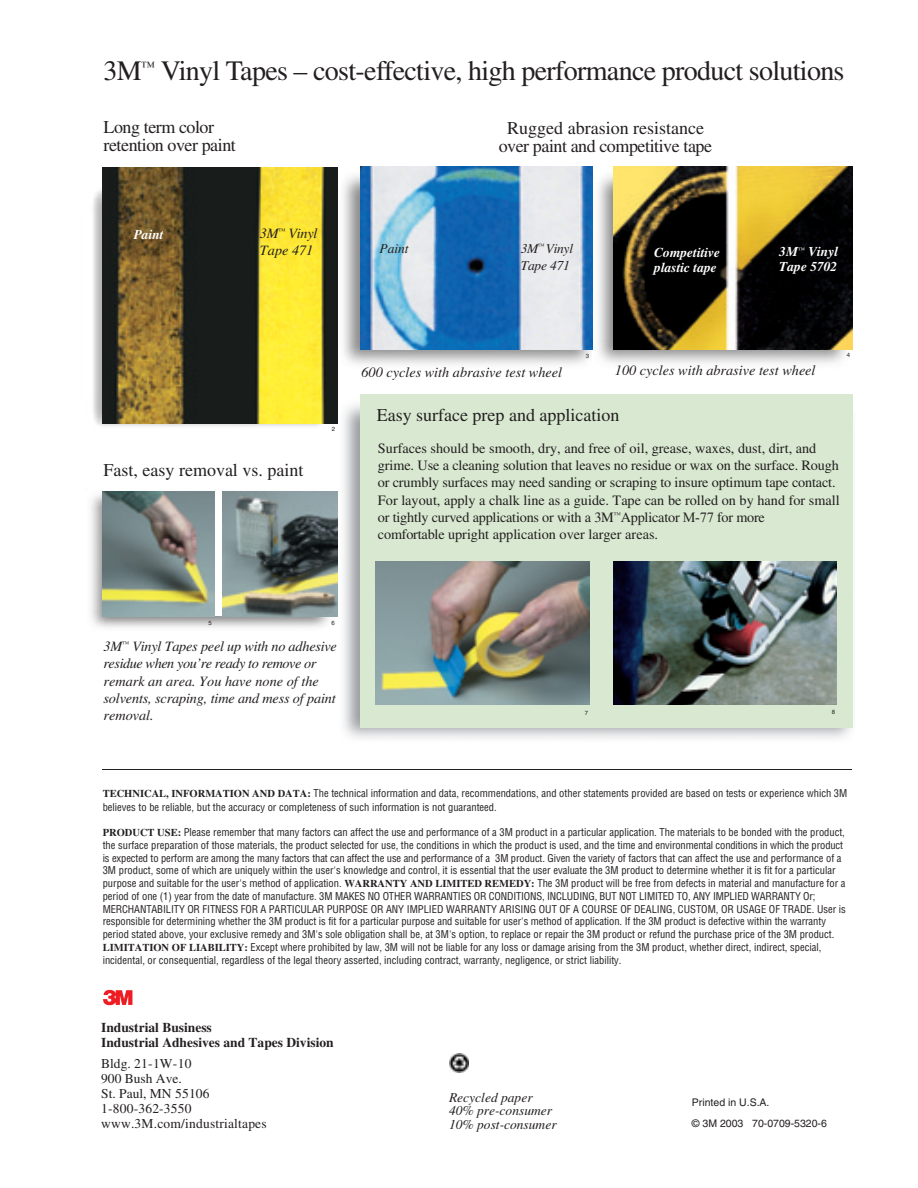
<style>
.page{position:relative;width:918px;height:1188px;background:#fff}
.page>*{position:absolute;margin:0;border:0;box-sizing:border-box;transform-origin:0 0}
.t1{font:28.05px "Times";letter-spacing:-.025em;color:#231f20}
.t2{font:18px/18px "Times";letter-spacing:-.025em;color:#231f20}
.t3{font:18px "Times";color:#231f20}
.t4{font:14.25px/17.2px "Times";letter-spacing:-.01em;color:#231f20}
.t5{font:italic 14.25px/17.2px "Times";letter-spacing:-.005em;color:#231f20}
.t6{font:13.5px/15px "Times";letter-spacing:.015em;color:#231f20}
.t7{font:700 13.5px/15.8px "Times";color:#231f20}
.t8{font:italic 13.5px/13.5px "Times";color:#231f20}
.t9{font:italic 700 13.5px/15px "Times";color:#fff}
.t10{font:italic 13.5px/17.2px "Times";letter-spacing:-.02em;color:#231f20}
.t11{font:condensed 10.5px/12.8px "Helvetica";color:#231f20}
.t12{font:10.5px/21px "Helvetica";color:#231f20}
.t13{font:6px "Helvetica";color:#231f20}
.s1{font-family:"Times New Roman"}
.s2{font-family:"Times";font-weight:700;font-stretch:normal}
</style>
<div class="page">
<img style="left:91px;top:494px;width:245px;height:134px">
<img style="left:93px;top:190px;width:245px;height:237px">
<img style="left:592px;top:168px;width:254px;height:196px">
<div style="left:360px;top:395px;width:492px;height:333px;background:#d9e9d1"></div>
<img style="left:614px;top:167px;width:238px;height:183px">
<img style="left:360px;top:167px;width:232px;height:183px">
<img style="left:102px;top:491px;width:113px;height:125px">
<img style="left:102px;top:167px;width:236px;height:256px">
<img style="left:375px;top:561px;width:215px;height:143px">
<img style="left:614px;top:561px;width:223px;height:143px">
<img style="left:449px;top:1053px;width:20px;height:19px">
<svg style="left:103px;top:990px;width:29px;height:15px"></svg>
<hr style="left:102px;top:769px;width:750px;height:1px;background:#231f20">
<img style="left:221px;top:491px;width:117px;height:125px">
<div style="left:215px;top:492px;width:6px;height:124px;background:#fff"></div>
<h1 class="t1" style="left:104px;top:61px;width:743px">3M<sup>™</sup> Vinyl Tapes – cost-effective, high performance product solutions</h1>
<h2 class="t2" style="left:104px;top:120px;width:134px">Long term color retention over paint</h2>
<h2 class="t2" style="left:499px;top:120px;width:215px;text-align:center">Rugged abrasion resistance over paint and competitive tape</h2>
<p class="t9" style="left:134px;top:228px;width:31px">Paint</p>
<h3 class="t5" style="left:260px;top:226px;width:59px">3M<sup>™</sup> Vinyl<br>Tape 471</h3>
<p class="t8" style="left:380px;top:243px;width:31px">Paint</p>
<p class="t10" style="left:521px;top:241px;width:54px">3M<sup>™</sup> Vinyl<br>Tape 471</p>
<p class="t9" style="left:654px;top:246px;width:67px">Competitive plastic tape</p>
<p class="t9" style="left:779px;top:245px;width:60px">3M<sup>™</sup> Vinyl<br>Tape 5702</p>
<h2 class="t3" style="left:104px;top:463px;width:201px">Fast, easy removal vs. paint</h2>
<p class="t13" style="left:332px;top:427px;width:5px">2</p>
<p class="t13" style="left:586px;top:354px;width:5px">3</p>
<p class="t13" style="left:847px;top:353px;width:5px">4</p>
<h3 class="t5" style="left:361px;top:365px;width:202px">600 cycles with abrasive test wheel</h3>
<h3 class="t5" style="left:615px;top:362px;width:202px">100 cycles with abrasive test wheel</h3>
<h2 class="t3" style="left:377px;top:409px;width:244px">Easy surface prep and application</h2>
<p class="t4" style="left:378px;top:441px;width:463px">Surfaces should be smooth, dry, and free of oil, grease, waxes, dust, dirt, and grime. Use a cleaning solution that leaves no residue or wax on the surface. Rough or crumbly surfaces may need sanding or scraping to insure optimum tape contact.<br>For layout, apply a chalk line as a guide. Tape can be rolled on by hand for small or tightly curved applications or with a 3M<sup>™</sup>Applicator <span class="s1">M-77</span> for more<br>comfortable upright application over larger areas.</p>
<p class="t13" style="left:209px;top:621px;width:5px">5</p>
<p class="t13" style="left:331px;top:621px;width:5px">6</p>
<h3 class="t5" style="left:104px;top:639px;width:235px">3M<sup>™</sup> Vinyl Tapes peel up with no adhesive residue when you’re ready to remove or remark an area. You have none of the solvents, scraping, time and mess of paint removal.</h3>
<p class="t13" style="left:585px;top:710px;width:5px">7</p>
<p class="t13" style="left:832px;top:709px;width:5px">8</p>
<p class="t11" style="left:103px;top:788px;width:746px;line-height:13.4px"><span class="s2">TECHNICAL, INFORMATION AND DATA:</span> The technical information and data, recommendations, and other statements provided are based on tests or experience which 3M believes to be reliable, but the accuracy or completeness of such information is not guaranteed.</p>
<p class="t11" style="left:103px;top:826px;width:745px"><span class="s2">PRODUCT USE:</span> Please remember that many factors can affect the use and performance of a 3M product in a particular application. The materials to be bonded with the product, the surface preparation of those materials, the product selected for use, the conditions in which the product is used, and the time and environmental conditions in which the product is expected to perform are among the many factors that can affect the use and performance of a 3M product. Given the variety of factors that can affect the use and performance of a 3M product, some of which are uniquely within the user's knowledge and control, it is essential that the user evaluate the 3M product to determine whether it is fit for a particular purpose and suitable for the user's method of application. <span class="s2">WARRANTY AND LIMITED REMEDY:</span> The 3M product will be free from defects in material and manufacture for a period of one (1) year from the date of manufacture. 3M MAKES NO OTHER WARRANTIES OR CONDITIONS, INCLUDING, BUT NOT LIMITED TO, ANY IMPLIED WARRANTY Or; MERCHANTABILITY OR FITNESS FOR A PARTICULAR PURPOSE OR ANY IMPLIED WARRANTY ARISING OUT OF A COURSE OF DEALING, CUSTOM, OR USAGE OF TRADE. User is responsible for determining whether the 3M product is fit for a particular purpose and suitable for user's method of application. If the 3M product is defective within the warranty period stated above, your exclusive remedy and 3M's sole obligation shall be, at 3M's option, to replace or repair the 3M product or refund the purchase price of the 3M product.<br><span class="s2">LIMITATION OF LIABILITY:</span> Except where prohibited by law, 3M will not be liable for any loss or damage arising from the 3M product, whether direct, indirect, special, incidental, or consequential, regardless of the legal theory asserted, including contract, warranty, negligence, or strict liability.</p>
<p class="t7" style="left:101px;top:1020px;width:234px">Industrial Business<br>Industrial Adhesives and Tapes Division</p>
<p class="t6" style="left:101px;top:1058px;width:167px">Bldg. 21-1W-10<br>900 Bush Ave.<br>St. Paul, MN 55106<br>1-800-362-3550 www.3M.com/industrialtapes</p>
<p class="t8" style="left:449px;top:1092px;width:109px">Recycled paper<br>40% pre-consumer<br>10% post-consumer</p>
<p class="t12" style="left:692px;top:1093px;width:136px">Printed in U.S.A.<br>© 3M 2003 70-0709-5320-6</p>
</div>
